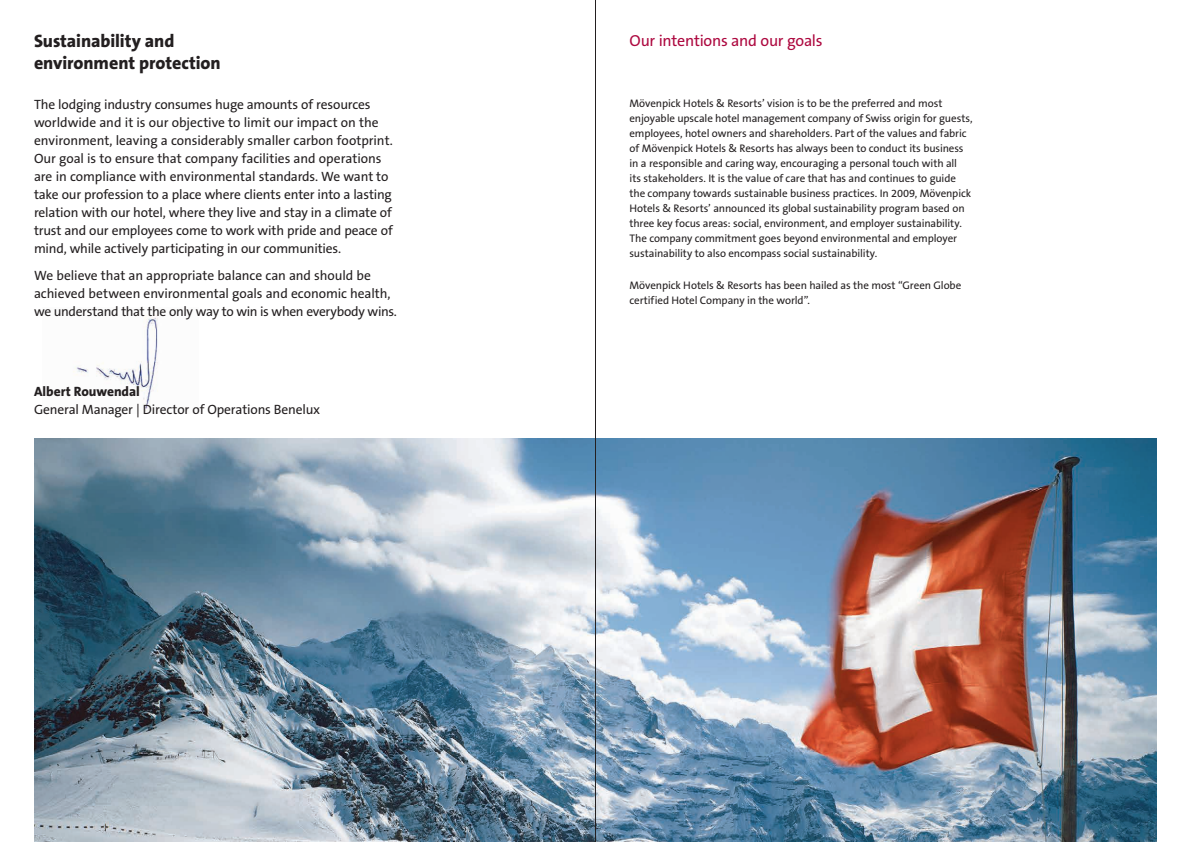
<style>
.page{position:relative;width:1191px;height:842px;background:#fff}
.page>*{position:absolute;margin:0;border:0;box-sizing:border-box;transform-origin:0 0}
.t1{font:800 18px "The Sans B8";letter-spacing:-.005em;color:#231f20}
.t2{font:16px "The Sans B5 Plain";letter-spacing:-.02em;color:#ad083f}
.t3{font:13.5px/18px "The Sans B5 Plain";letter-spacing:-.01em;color:#231f20}
.t4{font:800 13.5px "The Sans B8";letter-spacing:-.005em;color:#231f20}
.t5{font:11px/15px "The Sans B5 Plain";letter-spacing:-.01em;color:#231f20}
</style>
<div class="page">
<img style="left:73px;top:315px;width:85px;height:96px">
<img style="left:34px;top:438px;width:1123px;height:404px">
<hr style="left:595px;top:0;width:1px;height:842px;background:#231f20">
<h1 class="t1" style="left:34px;top:32px;width:142px">Sustainability and</h1>
<h2 class="t2" style="left:629px;top:32px;width:195px">Our intentions and our goals</h2>
<h1 class="t1" style="left:34px;top:54px;width:188px">environment protection</h1>
<p class="t5" style="left:629px;top:96px;width:344px">Mövenpick Hotels &amp; Resorts’ vision is to be the preferred and most enjoyable upscale hotel management company of Swiss origin for guests, employees, hotel owners and shareholders. Part of the values and fabric of Mövenpick Hotels &amp; Resorts has always been to conduct its business in a responsible and caring way, encouraging a personal touch with all<br>its stakeholders. It is the value of care that has and continues to guide the company towards sustainable business practices. In 2009, Mövenpick Hotels &amp; Resorts’ announced its global sustainability program based on three key focus areas: social, environment, and employer sustainability.<br>The company commitment goes beyond environmental and employer sustainability to also encompass social sustainability.</p>
<p class="t5" style="left:629px;top:278px;width:333px">Mövenpick Hotels &amp; Resorts has been hailed as the most “Green Globe certified Hotel Company in the world”.</p>
<p class="t3" style="left:34px;top:96px;width:360px">The lodging industry consumes huge amounts of resources worldwide and it is our objective to limit our impact on the environment, leaving a considerably smaller carbon footprint.<br>Our goal is to ensure that company facilities and operations are in compliance with environmental standards. We want to take our profession to a place where clients enter into a lasting relation with our hotel, where they live and stay in a climate of trust and our employees come to work with pride and peace of mind, while actively participating in our communities.</p>
<p class="t3" style="left:34px;top:266px;width:364px">We believe that an appropriate balance can and should be achieved between environmental goals and economic health, we understand that the only way to win is when everybody wins.</p>
<p class="t4" style="left:34px;top:384px;width:107px">Albert Rouwendal</p>
<p class="t3" style="left:34px;top:401px;width:288px">General Manager | Director of Operations Benelux</p>
</div>
